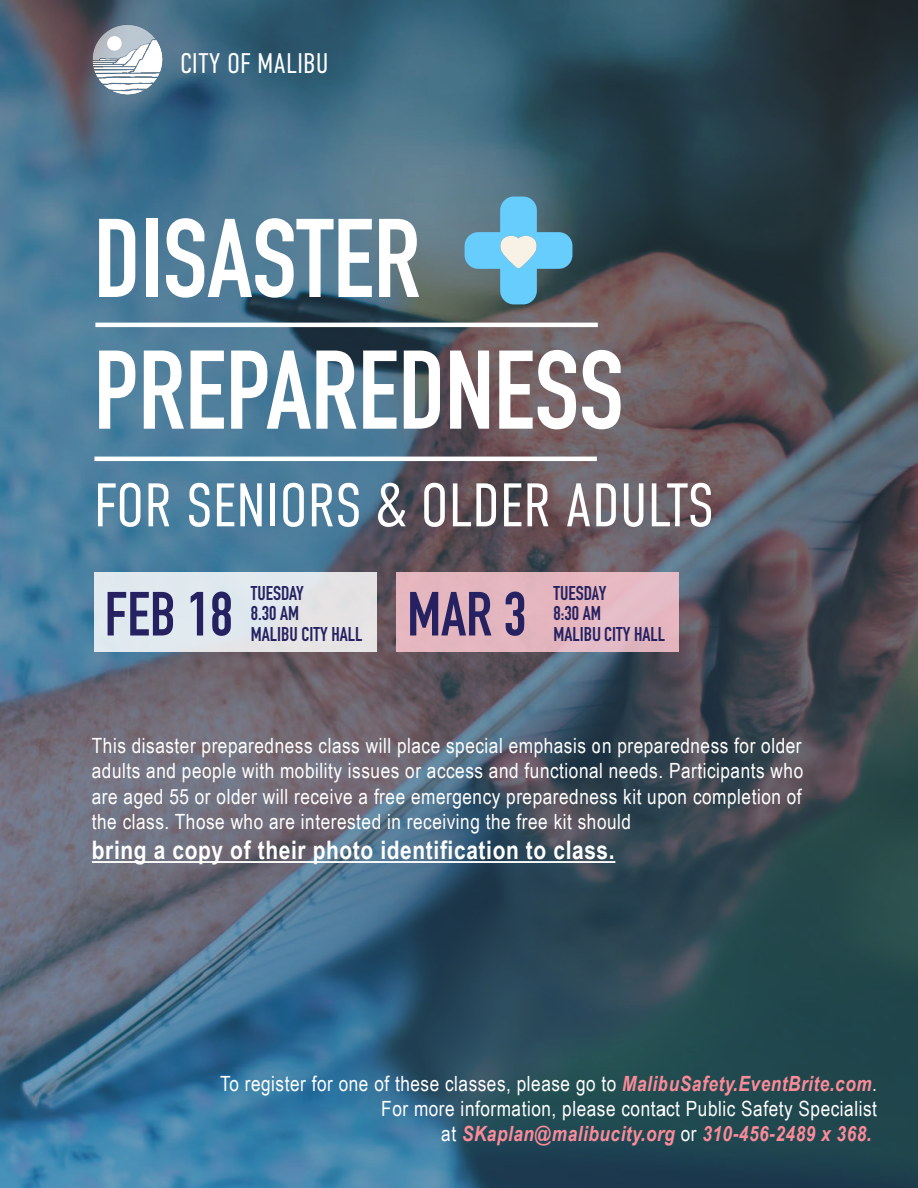
<style>
.page{position:relative;width:918px;height:1188px;background:#fff}
.page>*{position:absolute;margin:0;border:0;box-sizing:border-box;transform-origin:0 0}
.t1{font:700 109.8px/131.7px "DIN Condensed";color:#fff}
.t2{font:300 61.35px "DIN Condensed";color:#fff}
.t3{font:700 61.2px "DIN Condensed";color:#262262}
.t4{font:300 28.35px "DIN Condensed";color:#fff}
.t5{font:700 25.5px "Arial Narrow";letter-spacing:.025em;color:#fff}
.t6{font:21px/25.2px "Arial Narrow";letter-spacing:.025em;color:#fff;text-align:justify}
.t7{font:700 19.65px/20.2px "DIN Condensed";color:#262262}
.s1{font-weight:700;font-style:italic;color:#fc8b99}
</style>
<div class="page">
<img style="left:0;top:0;width:918px;height:1188px">
<div style="left:94px;top:572px;width:283px;height:80px;background:#e1e8ee"></div>
<div style="left:396px;top:572px;width:283px;height:80px;background:#e5b6bf"></div>
<hr style="left:95px;top:323px;width:503px;height:4px;background:#fff">
<hr style="left:94px;top:457px;width:503px;height:4px;background:#fff">
<img style="left:92px;top:24px;width:72px;height:72px">
<hr style="left:92px;top:861px;width:523px;height:2px;background:#fff">
<svg style="left:465px;top:197px;width:107px;height:107px;background:#669fb7"></svg>
<h3 class="t4" style="left:180px;top:48px;width:150px">CITY OF MALIBU</h3>
<h1 class="t1" style="left:94px;top:192px;width:531px">DISASTER<br>PREPAREDNESS</h1>
<h2 class="t2" style="left:94px;top:471px;width:622px">FOR SENIORS &amp; OLDER ADULTS</h2>
<h3 class="t3" style="left:105px;top:573px;width:130px">FEB 18</h3>
<p class="t7" style="left:251px;top:583px;width:113px">TUESDAY<br>8.30 AM<br>MALIBU CITY HALL</p>
<h3 class="t3" style="left:407px;top:573px;width:121px">MAR 3</h3>
<p class="t7" style="left:554px;top:583px;width:113px">TUESDAY<br>8:30 AM<br>MALIBU CITY HALL</p>
<p class="t6" style="left:92px;top:732px;width:713px">This disaster preparedness class will place special emphasis on preparedness for older adults and people with mobility issues or access and functional needs. Participants who are aged 55 or older will receive a free emergency preparedness kit upon completion of the class. Those who are interested in receiving the free kit should</p>
<p class="t5" style="left:92px;top:831px;width:524px">bring a copy of their photo identification to class.</p>
<p class="t6" style="left:220px;top:1070px;width:658px;text-align:right">To register for one of these classes, please go to <span class="s1">MalibuSafety.EventBrite.com</span>.<br>For more information, please contact Public Safety Specialist<br>at <span class="s1">SKaplan@malibucity.org</span> or <span class="s1">310-456-2489 x 368.</span></p>
</div>
